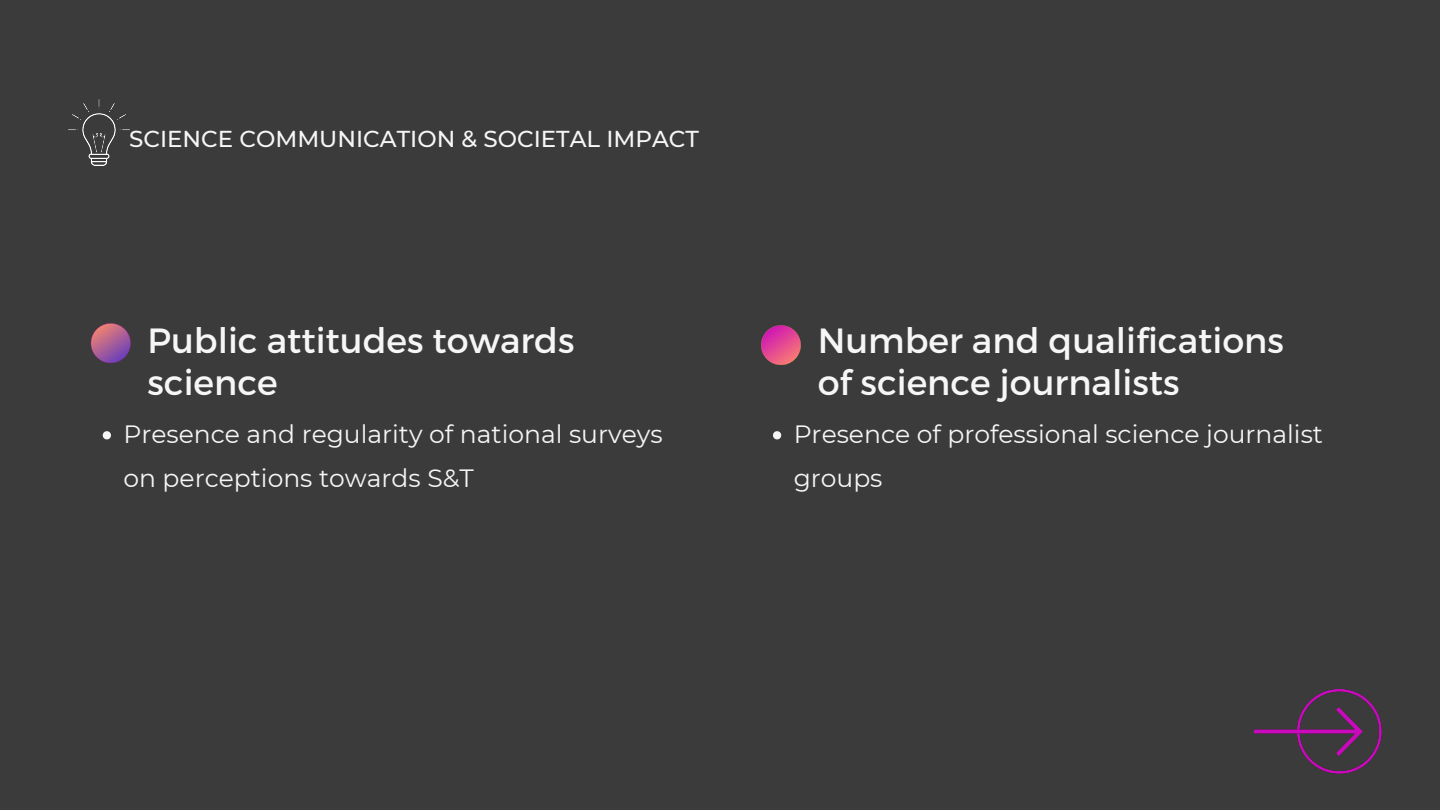
<style>
.page{position:relative;width:1440px;height:810px;background:#3b3b3b}
.page>*{position:absolute;margin:0;border:0;box-sizing:border-box;transform-origin:0 0}
.t1{font:35px/42px "Montserrat";color:#f6f6f6}
.t2{font:25px/43.5px "Montserrat";color:#f6f6f6}
.t3{font:500 23px "Montserrat";color:#f6f6f6}
</style>
<div class="page">
<img style="left:1304px;top:689px;width:78px;height:84px">
<img style="left:1254px;top:708px;width:108px;height:47px">
<img style="left:69px;top:99px;width:60px;height:66px">
<svg style="left:103px;top:431px;width:8px;height:8px"></svg>
<svg style="left:91px;top:323px;width:40px;height:40px"></svg>
<svg style="left:761px;top:325px;width:40px;height:40px"></svg>
<svg style="left:773px;top:431px;width:8px;height:8px"></svg>
<p class="t3" style="left:129px;top:125px;width:571px">SCIENCE COMMUNICATION &amp; SOCIETAL IMPACT</p>
<h1 class="t1" style="left:148px;top:318px;width:429px">Public attitudes towards science</h1>
<h1 class="t1" style="left:818px;top:318px;width:468px">Number and qualifications of science journalists</h1>
<p class="t2" style="left:794px;top:412px;width:531px">Presence of professional science journalist groups</p>
<p class="t2" style="left:123px;top:412px;width:541px">Presence and regularity of national surveys on perceptions towards S&amp;T</p>
</div>
